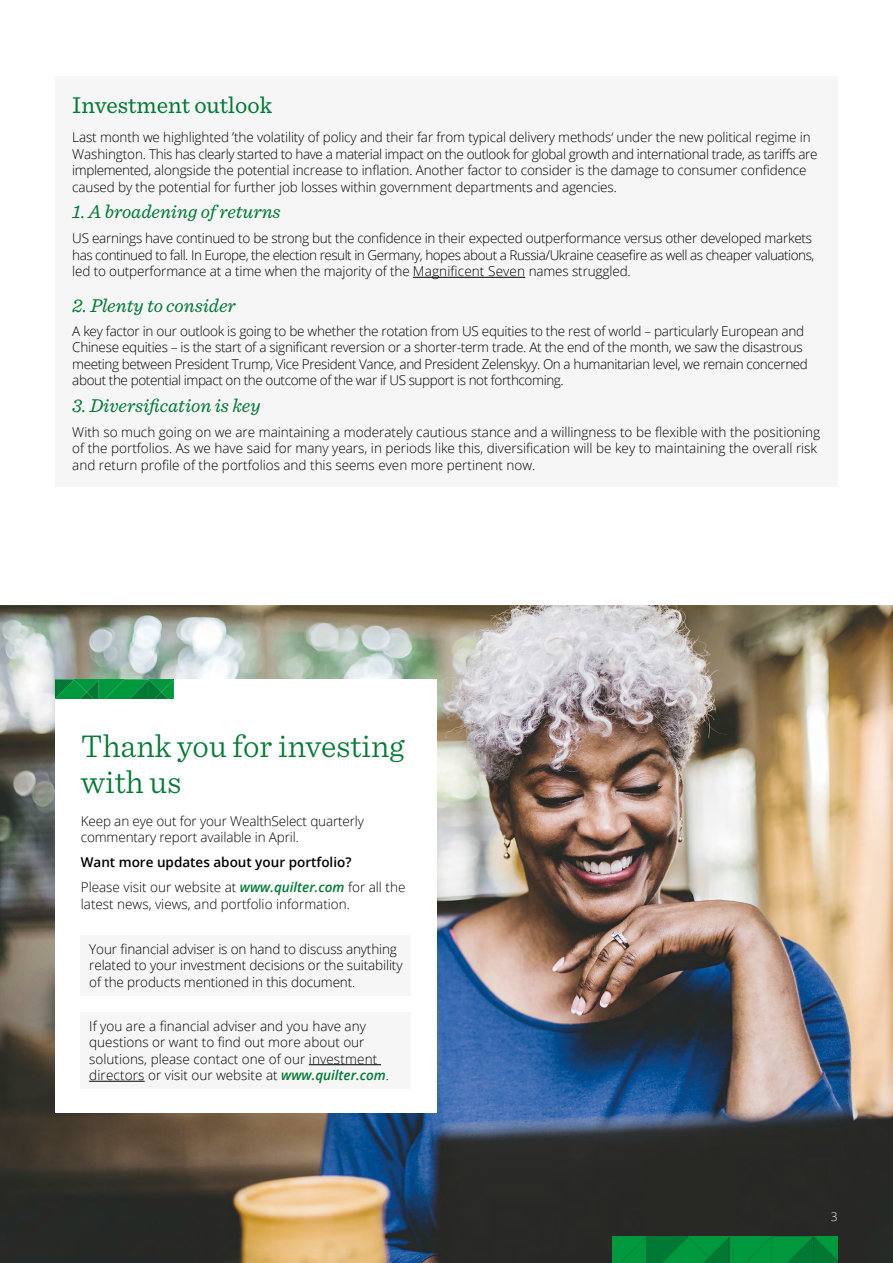
<style>
.page{position:relative;width:893px;height:1263px;background:#fff}
.page>*{position:absolute;margin:0;border:0;box-sizing:border-box;transform-origin:0 0}
.t1{font:300 33px/36px "Sentinel";color:#007935}
.t2{font:24px "Sentinel";color:#007935}
.t3{font:italic 19.5px "Sentinel";color:#007935}
.t4{font:300 13.5px/16.5px "Open Sans";letter-spacing:-.01em;color:#000}
.t5{font:600 13.5px/25px "Open Sans";color:#000}
.t6{font:300 12px "Open Sans";color:#fff}
.s1{font-weight:300}
.s2{font-style:italic;color:#007935}
.s3{font-weight:600;font-style:italic;color:#007935}
</style>
<div class="page">
<img style="left:0;top:606px;width:893px;height:657px">
<div style="left:55px;top:679px;width:381px;height:434px;background:#fff"></div>
<div style="left:81px;top:935px;width:330px;height:60px;background:#f6f6f6"></div>
<div style="left:81px;top:1012px;width:330px;height:77px;background:#f6f6f6"></div>
<hr style="left:309px;top:1064px;width:72px;height:1px;background:#000">
<hr style="left:89px;top:1081px;width:56px;height:1px;background:#000">
<svg style="left:55px;top:679px;width:118px;height:19px;background:#04903d"></svg>
<svg style="left:612px;top:1236px;width:226px;height:27px;background:#008d39"></svg>
<div style="left:55px;top:77px;width:783px;height:410px;background:#f6f6f6"></div>
<hr style="left:413px;top:277px;width:112px;height:1px;background:#000">
<h2 class="t2" style="left:72px;top:87px;width:201px">Investment outlook</h2>
<p class="t4" style="left:72px;top:128px;width:747px">Last month we highlighted ’the volatility of policy and their far from typical delivery methods‘ under the new political regime in Washington. This has clearly started to have a material impact on the outlook for global growth and international trade, as tariffs are implemented, alongside the potential increase to inflation. Another factor to consider is the damage to consumer confidence caused by the potential for further job losses within government departments and agencies.</p>
<h3 class="t3" style="left:72px;top:197px;width:210px">1. A broadening of returns</h3>
<p class="t4" style="left:72px;top:230px;width:744px">US earnings have continued to be strong but the confidence in their expected outperformance versus other developed markets has continued to fall. In Europe, the election result in Germany, hopes about a Russia/Ukraine ceasefire as well as cheaper valuations, led to outperformance at a time when the majority of the Magnificent Seven names struggled.</p>
<h3 class="t3" style="left:72px;top:290px;width:165px">2. Plenty to consider</h3>
<p class="t4" style="left:72px;top:323px;width:737px">A key factor in our outlook is going to be whether the rotation from US equities to the rest of world – particularly European and Chinese equities – is the start of a significant reversion or a shorter-term trade. At the end of the month, we saw the disastrous meeting between President Trump, Vice President Vance, and President Zelenskyy. On a humanitarian level, we remain concerned about the potential impact on the outcome of the war if US support is not forthcoming.</p>
<h3 class="t3" style="left:72px;top:390px;width:190px">3. Diversification is key</h3>
<p class="t4" style="left:72px;top:423px;width:749px">With so much going on we are maintaining a moderately cautious stance and a willingness to be flexible with the positioning of the portfolios. As we have said for many years, in periods like this, diversification will be key to maintaining the overall risk and return profile of the portfolios and this seems even more pertinent now.</p>
<h1 class="t1" style="left:81px;top:726px;width:325px">Thank you for investing with us</h1>
<p class="t4" style="left:81px;top:813px;width:285px">Keep an eye out for your WealthSelect quarterly commentary report available in April.</p>
<p class="t5" style="left:81px;top:850px;width:326px">Want more updates about your portfolio?<br><span class="s1">Please visit our website at</span> <span class="s2">www.quilter.com</span> <span class="s1">for all the</span></p>
<p class="t4" style="left:81px;top:895px;width:271px">latest news, views, and portfolio information.</p>
<p class="t4" style="left:89px;top:940px;width:315px">Your financial adviser is on hand to discuss anything related to your investment decisions or the suitability of the products mentioned in this document.</p>
<p class="t4" style="left:89px;top:1017px;width:301px">If you are a financial adviser and you have any questions or want to find out more about our solutions, please contact one of our investment directors or visit our website at <span class="s3">www.quilter.com</span>.</p>
<p class="t6" style="left:831px;top:1208px;width:8px">3</p>
</div>
